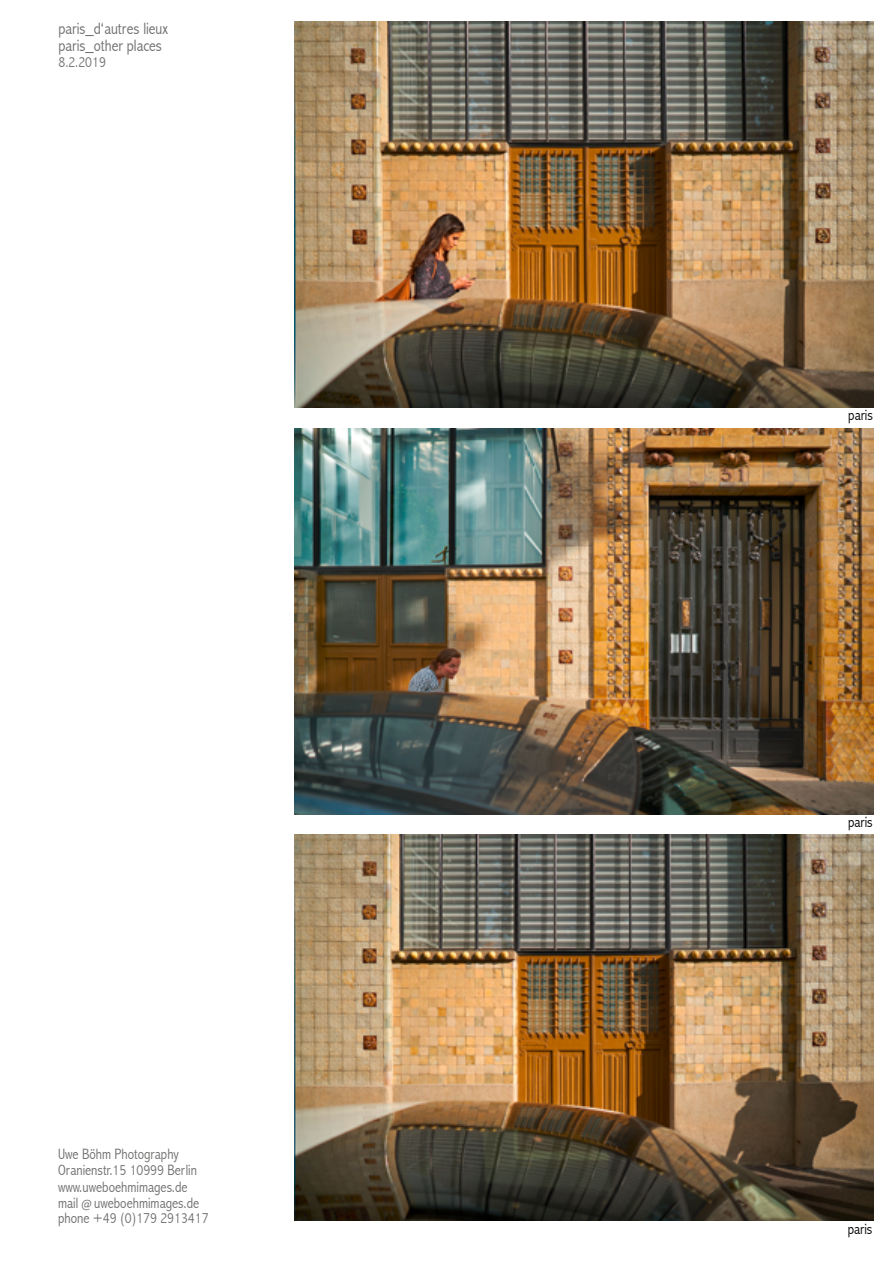
<style>
.page{position:relative;width:893px;height:1263px;background:#fff}
.page>*{position:absolute;margin:0;border:0;box-sizing:border-box;transform-origin:0 0}
.t1{font:300 condensed 16.5px/16.5px "Abadi";color:#6f6f6e}
.t2{font:300 condensed 15px/16.5px "Abadi";color:#6f6f6e}
.t3{font:300 condensed 15px "Abadi";color:#000}
.s1{font-size:12px}
</style>
<div class="page">
<img style="left:295px;top:21px;width:579px;height:386px">
<img style="left:294px;top:428px;width:579px;height:386px">
<img style="left:294px;top:835px;width:579px;height:386px">
<p class="t1" style="left:58px;top:20px;width:111px">paris_d‘autres lieux paris_other places</p>
<p class="t2" style="left:58px;top:54px;width:49px">8.2.2019</p>
<p class="t2" style="left:58px;top:1145px;width:143px">Uwe Böhm Photography<br>Oranienstr.15 10999 Berlin www.uweboehmimages.de mail <span class="s1">@</span> uweboehmimages.de</p>
<p class="t2" style="left:58px;top:1210px;width:152px">phone +49 (0)179 2913417</p>
<p class="t3" style="left:848px;top:406px;width:26px">paris</p>
<p class="t3" style="left:848px;top:813px;width:26px">paris</p>
<p class="t3" style="left:848px;top:1221px;width:26px">paris</p>
</div>
